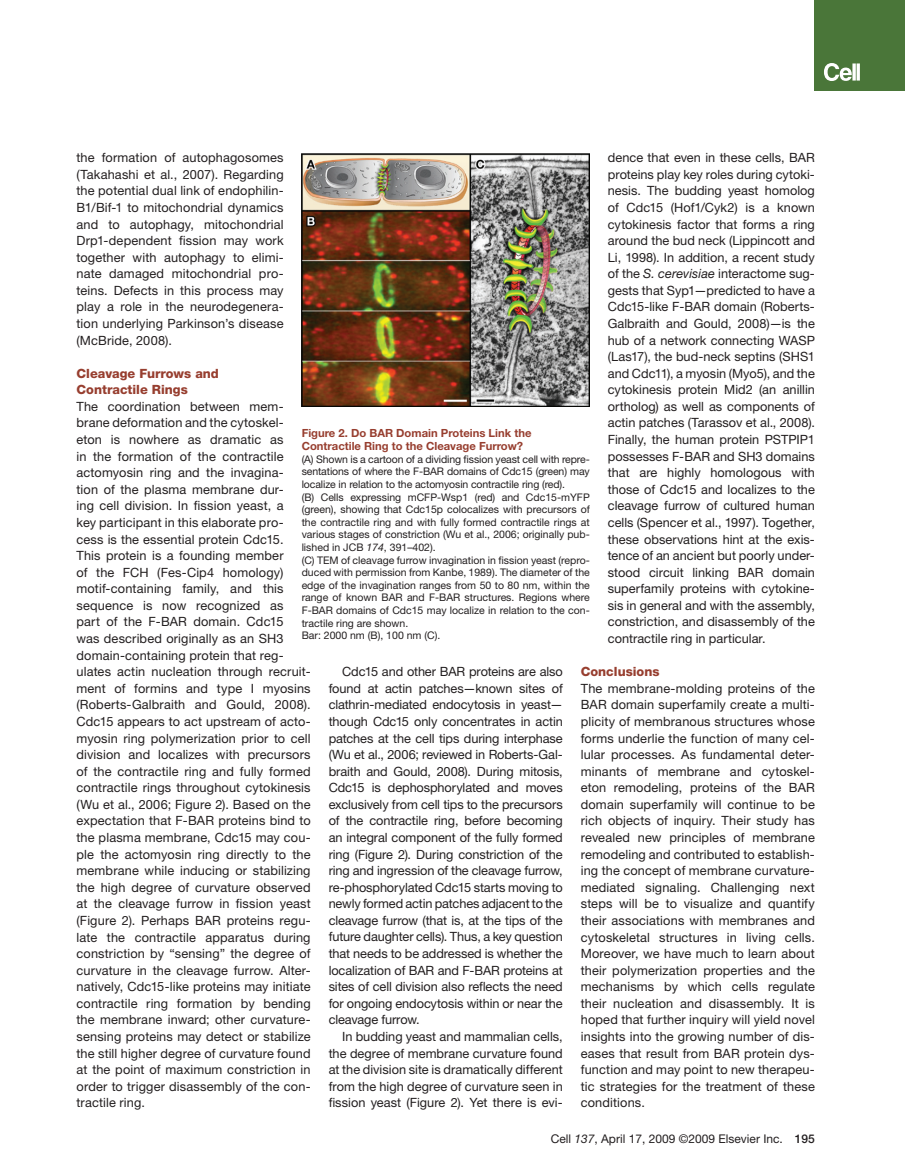
<style>
.page{position:relative;width:905px;height:1175px;background:#fff}
.page>*{position:absolute;margin:0;border:0;box-sizing:border-box;transform-origin:0 0}
.t1{font:12.75px/16.5px "Helvetica Neue LT Std";letter-spacing:.01em;color:#231f20;text-align:justify}
.t2{font:800 12.75px/16.2px "Helvetica Neue LT Std";color:#973e2f}
.t3{font:12px "Helvetica Neue LT Std";color:#231f20}
.t4{font:700 11.25px/13.5px "Helvetica Neue LT Std";color:#973e2f}
.t5{font:10.5px/12.6px "Helvetica Neue LT Std";color:#231f20}
.s1{font-style:italic}
.s2{font-weight:500}
</style>
<div class="page">
<div style="left:814px;top:0;width:90px;height:90px;background:#4a7639"></div>
<svg style="left:824px;top:63px;width:35px;height:18px"></svg>
<img style="left:302px;top:153px;width:287px;height:253px">
<p class="t1" style="left:76px;top:149px;width:209px">the formation of autophagosomes (Takahashi et al., 2007). Regarding the potential dual link of endophilin-B1/Bif-1 to mitochondrial dynamics and to autophagy, mitochondrial Drp1-dependent fission may work together with autophagy to elimi&shy;nate damaged mitochondrial pro&shy;teins. Defects in this process may play a role in the neurodegenera&shy;tion underlying Parkinson’s disease (McBride, 2008).</p>
<p class="t2" style="left:76px;top:365px;width:144px">Cleavage Furrows and<br>Contractile Rings</p>
<p class="t1" style="left:76px;top:398px;width:236px;text-align:left">The coordination between mem&shy;brane deformation and the cytoskel&shy;eton is nowhere as dramatic as<br>in the formation of the contractile actomyosin ring and the invagina-<br>tion of the plasma membrane dur-<br>ing cell division. In fission yeast, a<br>key participant in this elaborate pro&shy;cess is the essential protein Cdc15.<br>This protein is a founding member<br>of the FCH (Fes-Cip4 homology) motif-containing family, and this sequence is now recognized as<br>part of the F-BAR domain. Cdc15<br>was described originally as an SH3 domain-containing protein that reg&shy;ulates actin nucleation through recruit&shy;ment of formins and type I myosins (Roberts-Galbraith and Gould, 2008).<br>Cdc15 appears to act upstream of acto&shy;myosin ring polymerization prior to cell division and localizes with precursors of the contractile ring and fully formed contractile rings throughout cytokinesis (Wu et al., 2006; Figure 2). Based on the expectation that F-BAR proteins bind to the plasma membrane, Cdc15 may cou&shy;ple the actomyosin ring directly to the membrane while inducing or stabilizing the high degree of curvature observed at the cleavage furrow in fission yeast (Figure 2). Perhaps BAR proteins regu&shy;late the contractile apparatus during constriction by “sensing” the degree of curvature in the cleavage furrow. Alter&shy;natively, Cdc15-like proteins may initiate contractile ring formation by bending the membrane inward; other curvature&shy;sensing proteins may detect or stabilize the still higher degree of curvature found at the point of maximum constriction in order to trigger disassembly of the con&shy;tractile ring.</p>
<p class="t1" style="left:607px;top:149px;width:209px">dence that even in these cells, BAR proteins play key roles during cytoki&shy;nesis. The budding yeast homolog of Cdc15 (Hof1/Cyk2) is a known cytokinesis factor that forms a ring around the bud neck (Lippincott and Li, 1998). In addition, a recent study of the <span class="s1">S. cerevisiae</span> interactome sug&shy;gests that Syp1—predicted to have a Cdc15-like F-BAR domain (Roberts-Galbraith and Gould, 2008)—is the hub of a network connecting WASP (Las17), the bud-neck septins (SHS1 and Cdc11), a myosin (Myo5), and the cytokinesis protein Mid2 (an anillin ortholog) as well as components of actin patches (Tarassov et al., 2008).<br>Finally, the human protein PSTPIP1 possesses F-BAR and SH3 domains that are highly homologous with those of Cdc15 and localizes to the cleavage furrow of cultured human cells (Spencer et al., 1997). Together, these observations hint at the exis&shy;tence of an ancient but poorly under&shy;stood circuit linking BAR domain superfamily proteins with cytokine&shy;sis in general and with the assembly, constriction, and disassembly of the contractile ring in particular.</p>
<p class="t2" style="left:580px;top:663px;width:80px">Conclusions</p>
<p class="t1" style="left:580px;top:679px;width:236px">The membrane-molding proteins of the BAR domain superfamily create a multi&shy;plicity of membranous structures whose forms underlie the function of many cel&shy;lular processes. As fundamental deter&shy;minants of membrane and cytoskel&shy;eton remodeling, proteins of the BAR domain superfamily will continue to be rich objects of inquiry. Their study has revealed new principles of membrane remodeling and contributed to establish&shy;ing the concept of membrane curvature&shy;mediated signaling. Challenging next steps will be to visualize and quantify their associations with membranes and cytoskeletal structures in living cells.<br>Moreover, we have much to learn about their polymerization properties and the mechanisms by which cells regulate their nucleation and disassembly. It is hoped that further inquiry will yield novel insights into the growing number of dis&shy;eases that result from BAR protein dys&shy;function and may point to new therapeu&shy;tic strategies for the treatment of these conditions.</p>
<p class="t4" style="left:302px;top:425px;width:231px">Figure 2. Do BAR Domain Proteins Link the<br>Contractile Ring to the Cleavage Furrow?</p>
<p class="t5" style="left:302px;top:452px;width:290px">(A) Shown is a cartoon of a dividing fission yeast cell with repre&shy;sentations of where the F-BAR domains of Cdc15 (green) may localize in relation to the actomyosin contractile ring (red).<br>(B) Cells expressing mCFP-Wsp1 (red) and Cdc15-mYFP (green), showing that Cdc15p colocalizes with precursors of the contractile ring and with fully formed contractile rings at various stages of constriction (Wu et al., 2006; originally pub&shy;lished in JCB <span class="s1">174</span>, 391–402).<br>(C) TEM of cleavage furrow invagination in fission yeast (repro&shy;duced with permission from Kanbe, 1989). The diameter of the edge of the invagination ranges from 50 to 80 nm, within the range of known BAR and F-BAR structures. Regions where F-BAR domains of Cdc15 may localize in relation to the con&shy;tractile ring are shown.<br>Bar: 2000 nm (B), 100 nm (C).</p>
<p class="t1" style="left:329px;top:663px;width:236px;text-indent:14px">Cdc15 and other BAR proteins are also found at actin patches—known sites of clathrin-mediated endocytosis in yeast— though Cdc15 only concentrates in actin patches at the cell tips during interphase (Wu et al., 2006; reviewed in Roberts-Gal&shy;braith and Gould, 2008). During mitosis, Cdc15 is dephosphorylated and moves exclusively from cell tips to the precursors of the contractile ring, before becoming an integral component of the fully formed ring (Figure 2). During constriction of the ring and ingression of the cleavage furrow, re-phosphorylated Cdc15 starts moving to newly formed actin patches adjacent to the cleavage furrow (that is, at the tips of the future daughter cells). Thus, a key question that needs to be addressed is whether the localization of BAR and F-BAR proteins at sites of cell division also reflects the need for ongoing endocytosis within or near the cleavage furrow.</p>
<p class="t1" style="left:329px;top:1028px;width:236px;text-indent:14px">In budding yeast and mammalian cells, the degree of membrane curvature found at the division site is dramatically different from the high degree of curvature seen in fission yeast (Figure 2). Yet there is evi-</p>
<p class="t3" style="left:550px;top:1131px;width:266px">Cell <span class="s1">137</span>, April 17, 2009 ©2009 Elsevier Inc. <span class="s2">195</span></p>
</div>
